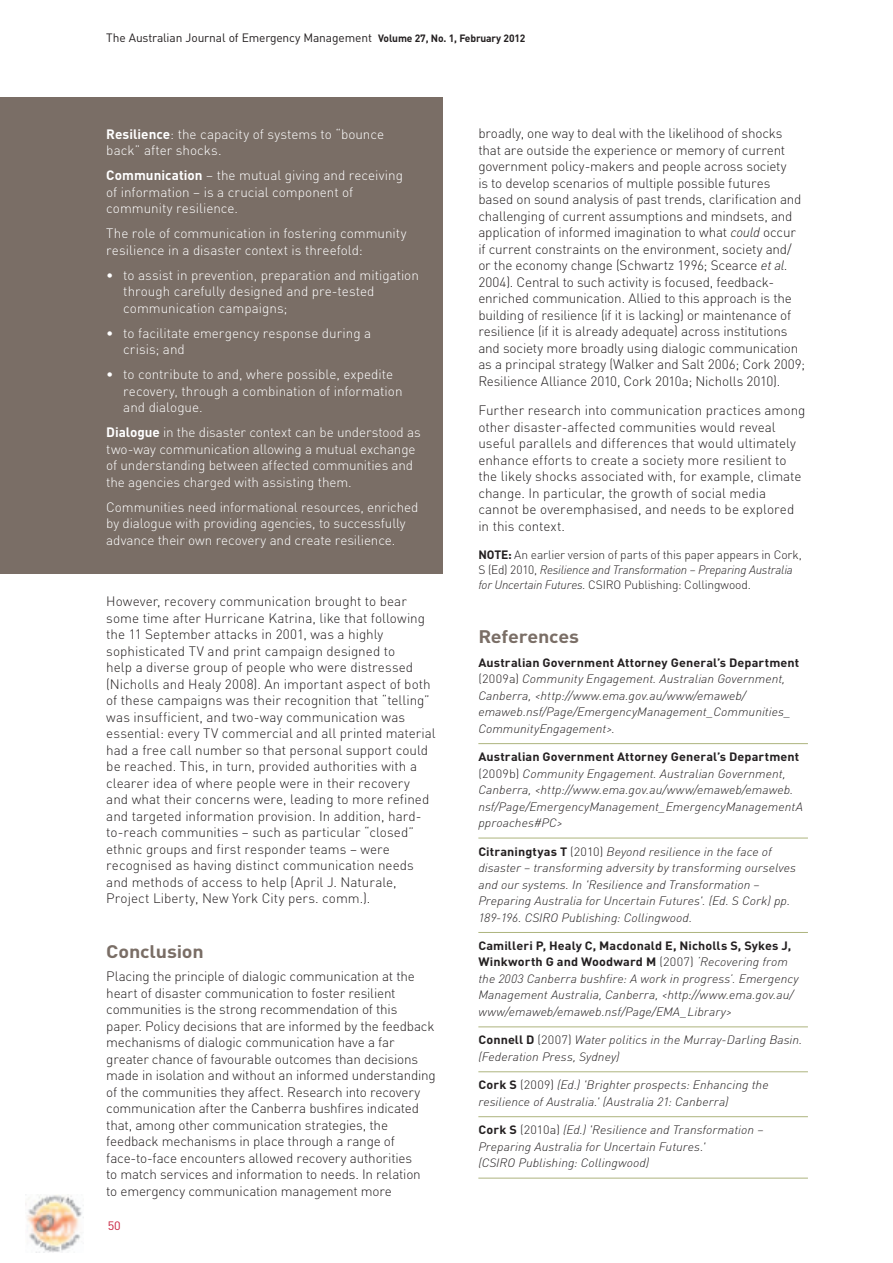
<style>
.page{position:relative;width:893px;height:1263px;background:#fff}
.page>*{position:absolute;margin:0;border:0;box-sizing:border-box;transform-origin:0 0}
.t1{font:700 18px "DIN";letter-spacing:-.01em;color:#7a6e66;scale:1.1 1}
.t2{font:300 13.5px/16.5px "DIN";letter-spacing:-.005em;color:#231f20}
.t3{font:300 13.5px/16.5px "DIN";letter-spacing:-.005em;color:#fff}
.t4{font:italic 300 12px/16.5px "DINOT";letter-spacing:.005em;color:#231f20;scale:1.05 1}
.t5{font:700 12px/16.5px "DIN";letter-spacing:.01em;color:#231f20;scale:1.05 1}
.t6{font:300 12px "DIN";letter-spacing:-.01em;color:#231f20}
.t7{font:12px "DIN";letter-spacing:-.01em;color:#231f20}
.t8{font:italic 300 12px "DINOT";letter-spacing:-.02em;color:#231f20}
.t9{font:12px "DIN";color:#c8233f;scale:1.05 1}
.s1{font-weight:700;font-size:10.5px}
.s2{font-weight:700}
.s3{font-family:"DINOT";font-style:italic}
.s4{font-family:"DIN";font-style:normal}
.s5{font-family:"DIN";font-weight:700;font-style:normal}
.s6{font-weight:300}
.s7{font-family:"DINOT";font-weight:300;font-style:italic}
</style>
<div class="page">
<hr style="left:478px;top:743px;width:330px;height:1px;background:#adb47e">
<hr style="left:478px;top:838px;width:330px;height:1px;background:#adb47e">
<hr style="left:478px;top:932px;width:330px;height:1px;background:#adb47e">
<hr style="left:478px;top:1026px;width:330px;height:1px;background:#adb47e">
<hr style="left:478px;top:1071px;width:330px;height:1px;background:#adb47e">
<hr style="left:478px;top:1116px;width:330px;height:1px;background:#adb47e">
<hr style="left:478px;top:1178px;width:330px;height:1px;background:#adb47e">
<img style="left:27px;top:1194px;width:55px;height:58px">
<div style="left:0;top:98px;width:442px;height:476px;background:#7a6e66"></div>
<p class="t7" style="left:106px;top:30px;width:421px">The Australian Journal of Emergency Management <span class="s1">Volume 27, No. 1, February 2012</span></p>
<p class="t3" style="left:106px;top:125px;width:279px"><span class="s2">Resilience</span>: the capacity of systems to “bounce back” after shocks.</p>
<p class="t3" style="left:106px;top:167px;width:298px"><span class="s2">Communication</span> – the mutual giving and receiving of information – is a crucial component of community resilience.</p>
<p class="t3" style="left:106px;top:225px;width:302px">The role of communication in fostering community resilience in a disaster context is threefold:</p>
<p class="t3" style="left:123px;top:266px;width:297px;text-indent:-17px">• to assist in prevention, preparation and mitigation through carefully designed and pre-tested communication campaigns;</p>
<p class="t3" style="left:123px;top:324px;width:249px;text-indent:-17px">• to facilitate emergency response during a crisis; and</p>
<p class="t3" style="left:123px;top:366px;width:281px;text-indent:-17px">• to contribute to and, where possible, expedite recovery, through a combination of information and dialogue.</p>
<p class="t3" style="left:106px;top:424px;width:316px"><span class="s2">Dialogue</span> in the disaster context can be understood as two-way communication allowing a mutual exchange of understanding between affected communities and the agencies charged with assisting them.</p>
<p class="t3" style="left:106px;top:498px;width:314px">Communities need informational resources, enriched by dialogue with providing agencies, to successfully advance their own recovery and create resilience.</p>
<p class="t2" style="left:106px;top:593px;width:331px">However, recovery communication brought to bear some time after Hurricane Katrina, like that following the 11 September attacks in 2001, was a highly sophisticated TV and print campaign designed to<br>help a diverse group of people who were distressed (Nicholls and Healy 2008). An important aspect of both of these campaigns was their recognition that “telling” was insufficient, and two-way communication was essential: every TV commercial and all printed material had a free call number so that personal support could be reached. This, in turn, provided authorities with a clearer idea of where people were in their recovery<br>and what their concerns were, leading to more refined and targeted information provision. In addition, hard&shy;to-reach communities – such as particular “closed” ethnic groups and first responder teams – were recognised as having distinct communication needs and methods of access to help (April J. Naturale, Project Liberty, New York City pers. comm.).</p>
<h1 class="t1" style="left:106px;top:939px;width:90px">Conclusion</h1>
<p class="t2" style="left:106px;top:968px;width:331px">Placing the principle of dialogic communication at the heart of disaster communication to foster resilient communities is the strong recommendation of this paper. Policy decisions that are informed by the feedback mechanisms of dialogic communication have a far greater chance of favourable outcomes than decisions made in isolation and without an informed understanding of the communities they affect. Research into recovery communication after the Canberra bushfires indicated that, among other communication strategies, the feedback mechanisms in place through a range of face-to-face encounters allowed recovery authorities<br>to match services and information to needs. In relation<br>to emergency communication management more</p>
<p class="t9" style="left:108px;top:1218px;width:14px">50</p>
<p class="t2" style="left:478px;top:125px;width:328px">broadly, one way to deal with the likelihood of shocks that are outside the experience or memory of current government policy-makers and people across society<br>is to develop scenarios of multiple possible futures based on sound analysis of past trends, clarification and challenging of current assumptions and mindsets, and application of informed imagination to what <span class="s3">could</span> occur if current constraints on the environment, society and/ or the economy change (Schwartz 1996; Scearce <span class="s3">et al.<br></span>2004). Central to such activity is focused, feedback&shy;enriched communication. Allied to this approach is the building of resilience (if it is lacking) or maintenance of resilience (if it is already adequate) across institutions and society more broadly using dialogic communication as a principal strategy (Walker and Salt 2006; Cork 2009; Resilience Alliance 2010, Cork 2010a; Nicholls 2010).</p>
<p class="t2" style="left:478px;top:402px;width:329px">Further research into communication practices among other disaster-affected communities would reveal useful parallels and differences that would ultimately enhance efforts to create a society more resilient to the likely shocks associated with, for example, climate change. In particular, the growth of social media cannot be overemphasised, and needs to be explored in this context.</p>
<p class="t6" style="left:478px;top:547px;width:325px"><span class="s2">NOTE:</span> An earlier version of parts of this paper appears in Cork,</p>
<p class="t8" style="left:478px;top:562px;width:316px"><span class="s4">S (Ed) 2010,</span> Resilience and Transformation – Preparing Australia</p>
<p class="t6" style="left:478px;top:577px;width:274px"><span class="s3">for Uncertain Futures</span>. CSIRO Publishing: Collingwood.</p>
<h1 class="t1" style="left:478px;top:624px;width:93px">References</h1>
<p class="t5" style="left:478px;top:654px;width:307px">Australian Government Attorney General’s Department</p>
<p class="t4" style="left:478px;top:670px;width:299px"><span class="s4">(2009a)</span> Community Engagement. Australian Government, Canberra, &lt;http://www.ema.gov.au/www/emaweb/ emaweb.nsf/Page/EmergencyManagement_Communities_ CommunityEngagement&gt;.</p>
<p class="t5" style="left:478px;top:748px;width:307px">Australian Government Attorney General’s Department</p>
<p class="t4" style="left:478px;top:765px;width:311px"><span class="s4">(2009b)</span> Community Engagement. Australian Government, Canberra, &lt;http://www.ema.gov.au/www/emaweb/emaweb. nsf/Page/EmergencyManagement_EmergencyManagementA pproaches#PC&gt;</p>
<p class="t4" style="left:478px;top:843px;width:304px"><span class="s5">Citraningtyas T</span> <span class="s4">(2010)</span> Beyond resilience in the face of disaster – transforming adversity by transforming ourselves and our systems. In 'Resilience and Transformation – Preparing Australia for Uncertain Futures'. (Ed. S Cork) pp.<br>189-196. CSIRO Publishing: Collingwood.</p>
<p class="t5" style="left:478px;top:937px;width:300px">Camilleri P, Healy C, Macdonald E, Nicholls S, Sykes J,<br>Winkworth G and Woodward M <span class="s6">(2007)</span> <span class="s7">‘Recovering from</span></p>
<p class="t4" style="left:478px;top:970px;width:307px">the 2003 Canberra bushfire: A work in progress’. Emergency<br>Management Australia, Canberra, &lt;http://www.ema.gov.au/ www/emaweb/emaweb.nsf/Page/EMA_Library&gt;</p>
<p class="t4" style="left:478px;top:1032px;width:310px"><span class="s5">Connell D</span> <span class="s4">(2007)</span> Water politics in the Murray-Darling Basin. (Federation Press, Sydney)</p>
<p class="t4" style="left:478px;top:1077px;width:278px"><span class="s5">Cork S</span> <span class="s4">(2009)</span> (Ed.) 'Brighter prospects: Enhancing the resilience of Australia.' (Australia 21: Canberra)</p>
<p class="t4" style="left:478px;top:1121px;width:273px"><span class="s5">Cork S</span> <span class="s4">(2010a)</span> (Ed.) 'Resilience and Transformation –<br>Preparing Australia for Uncertain Futures.'<br>(CSIRO Publishing: Collingwood)</p>
</div>
